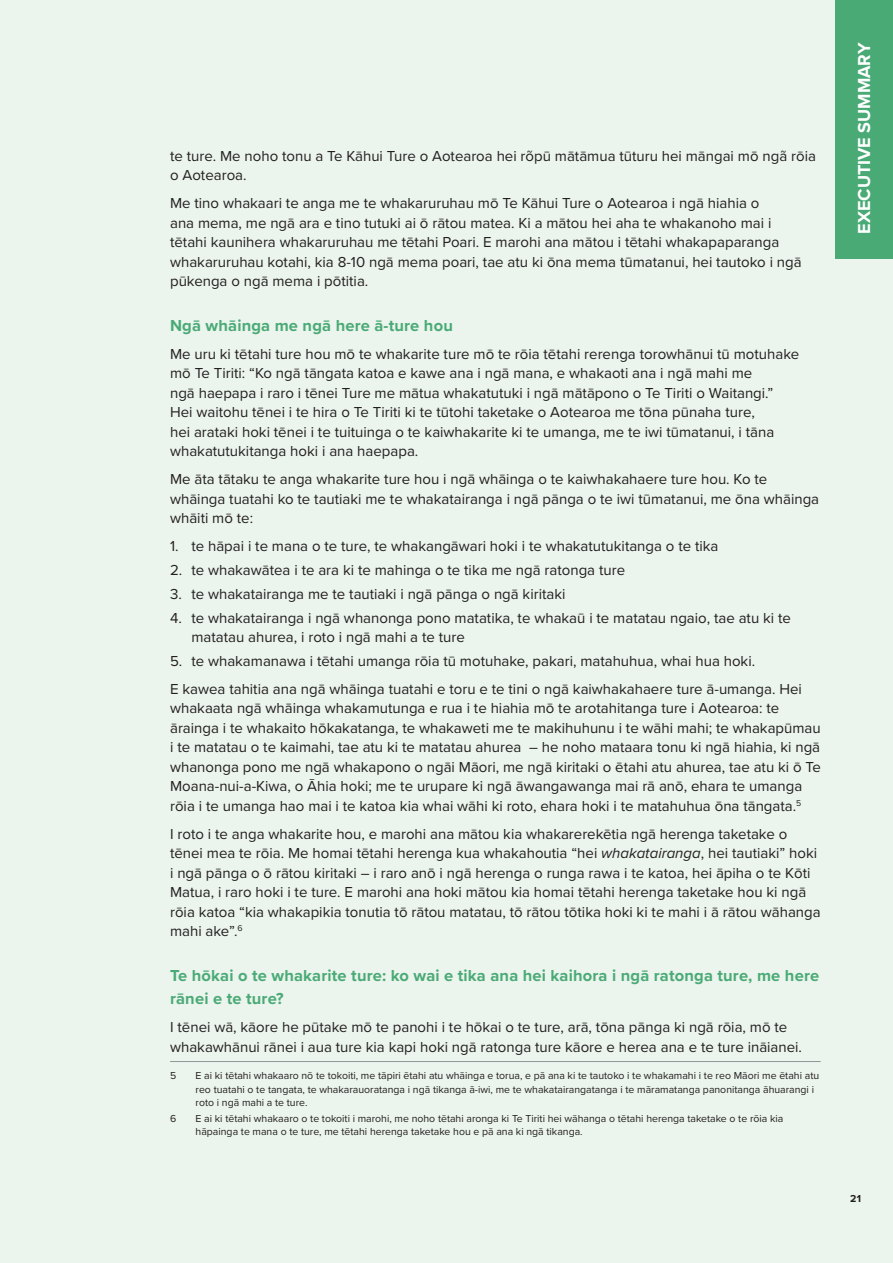
<style>
.page{position:relative;width:893px;height:1263px;background:#ebf4ed}
.page>*{position:absolute;margin:0;border:0;box-sizing:border-box;transform-origin:0 0}
.t1{font:700 18px "Proxima Nova";color:#fff}
.t2{font:700 16.5px/23.2px "Proxima Nova";letter-spacing:.01em;color:#4aaa76}
.t3{font:15px/19.5px "Proxima Nova";color:#231f20}
.t4{font:10.5px/13.5px "Proxima Nova";color:#231f20}
.t5{font:700 10.5px "Proxima Nova";color:#231f20}
.s1{font-style:italic}
</style>
<div class="page">
<div style="left:836px;top:0;width:57px;height:259px;background:#4aaa76"></div>
<hr style="left:170px;top:1061px;width:651px;height:1px;background:#939598">
<p class="t3" style="left:170px;top:145px;width:647px">te ture. Me noho tonu a Te Kāhui Ture o Aotearoa hei rõpū mātāmua tūturu hei māngai mō ngã rōia o Aotearoa.</p>
<p class="t3" style="left:170px;top:193px;width:633px">Me tino whakaari te anga me te whakaruruhau mō Te Kāhui Ture o Aotearoa i ngā hiahia o<br>ana mema, me ngā ara e tino tutuki ai ō rātou matea. Ki a mātou hei aha te whakanoho mai i tētahi kaunihera whakaruruhau me tētahi Poari. E marohi ana mātou i tētahi whakapaparanga whakaruruhau kotahi, kia 8-10 ngā mema poari, tae atu ki ōna mema tūmatanui, hei tautoko i ngā pūkenga o ngā mema i pōtitia.</p>
<p class="t2" style="left:170px;top:313px;width:284px">Ngā whāinga me ngā here ā-ture hou</p>
<p class="t3" style="left:170px;top:343px;width:630px">Me uru ki tētahi ture hou mō te whakarite ture mō te rōia tētahi rerenga torowhānui tū motuhake mō Te Tiriti: “Ko ngā tāngata katoa e kawe ana i ngā mana, e whakaoti ana i ngā mahi me<br>ngā haepapa i raro i tēnei Ture me mātua whakatutuki i ngā mātāpono o Te Tiriti o Waitangi.” Hei waitohu tēnei i te hira o Te Tiriti ki te tūtohi taketake o Aotearoa me tōna pūnaha ture,<br>hei arataki hoki tēnei i te tuituinga o te kaiwhakarite ki te umanga, me te iwi tūmatanui, i tāna whakatutukitanga hoki i ana haepapa.</p>
<p class="t3" style="left:170px;top:469px;width:651px">Me āta tātaku te anga whakarite ture hou i ngā whāinga o te kaiwhakahaere ture hou. Ko te whāinga tuatahi ko te tautiaki me te whakatairanga i ngā pānga o te iwi tūmatanui, me ōna whāinga whāiti mō te:</p>
<p class="t3" style="left:170px;top:536px;width:550px">1. te hāpai i te mana o te ture, te whakangāwari hoki i te whakatutukitanga o te tika</p>
<p class="t3" style="left:170px;top:560px;width:457px">2. te whakawātea i te ara ki te mahinga o te tika me ngā ratonga ture</p>
<p class="t3" style="left:170px;top:583px;width:397px">3. te whakatairanga me te tautiaki i ngā pānga o ngā kiritaki</p>
<p class="t3" style="left:191px;top:607px;width:601px;text-indent:-21px">4. te whakatairanga i ngā whanonga pono matatika, te whakaū i te matatau ngaio, tae atu ki te matatau ahurea, i roto i ngā mahi a te ture</p>
<p class="t3" style="left:170px;top:646px;width:633px;line-height:28px">5. te whakamanawa i tētahi umanga rōia tū motuhake, pakari, matahuhua, whai hua hoki.<br>E kawea tahitia ana ngā whāinga tuatahi e toru e te tini o ngā kaiwhakahaere ture ā-umanga. Hei</p>
<p class="t3" style="left:170px;top:698px;width:652px">whakaata ngā whāinga whakamutunga e rua i te hiahia mō te arotahitanga ture i Aotearoa: te ārainga i te whakaito hōkakatanga, te whakaweti me te makihuhunu i te wāhi mahi; te whakapūmau i te matatau o te kaimahi, tae atu ki te matatau ahurea – he noho mataara tonu ki ngā hiahia, ki ngā whanonga pono me ngā whakapono o ngāi Māori, me ngā kiritaki o ētahi atu ahurea, tae atu ki ō Te Moana-nui-a-Kiwa, o Āhia hoki; me te urupare ki ngā āwangawanga mai rā anō, ehara te umanga rōia i te umanga hao mai i te katoa kia whai wāhi ki roto, ehara hoki i te matahuhua ōna tāngata.<sup>5</sup></p>
<p class="t3" style="left:170px;top:823px;width:652px">I roto i te anga whakarite hou, e marohi ana mātou kia whakarerekētia ngā herenga taketake o tēnei mea te rōia. Me homai tētahi herenga kua whakahoutia “hei <span class="s1">whakatairanga</span>, hei tautiaki” hoki i ngā pānga o ō rātou kiritaki – i raro anō i ngā herenga o runga rawa i te katoa, hei āpiha o te Kōti Matua, i raro hoki i te ture. E marohi ana hoki mātou kia homai tētahi herenga taketake hou ki ngā rōia katoa “kia whakapikia tonutia tō rātou matatau, tō rātou tōtika hoki ki te mahi i ā rātou wāhanga mahi ake”.<sup>6</sup></p>
<p class="t2" style="left:170px;top:963px;width:651px">Te hōkai o te whakarite ture: ko wai e tika ana hei kaihora i ngā ratonga ture, me here rānei e te ture?</p>
<p class="t3" style="left:170px;top:1017px;width:633px">I tēnei wā, kāore he pūtake mō te panohi i te hōkai o te ture, arā, tōna pānga ki ngā rōia, mō te whakawhānui rānei i aua ture kia kapi hoki ngā ratonga ture kāore e herea ana e te ture ināianei.</p>
<p class="t4" style="left:170px;top:1068px;width:8px">5</p>
<p class="t4" style="left:196px;top:1068px;width:625px">E ai ki tētahi whakaaro nō te tokoiti, me tāpiri ētahi atu whāinga e torua, e pā ana ki te tautoko i te whakamahi i te reo Māori me ētahi atu reo tuatahi o te tangata, te whakarauoratanga i ngā tikanga ā-iwi, me te whakatairangatanga i te māramatanga panonitanga āhuarangi i roto i ngā mahi a te ture.</p>
<p class="t4" style="left:170px;top:1111px;width:8px">6</p>
<p class="t4" style="left:196px;top:1111px;width:589px">E ai ki tētahi whakaaro o te tokoiti i marohi, me noho tētahi aronga ki Te Tiriti hei wāhanga o tētahi herenga taketake o te rōia kia hāpainga te mana o te ture, me tētahi herenga taketake hou e pā ana ki ngā tikanga.</p>
<p class="t1" style="left:851px;top:234px;width:193px;rotate:-90deg">EXECUTIVE SUMMARY</p>
<p class="t5" style="left:850px;top:1191px;width:12px">21</p>
</div>
